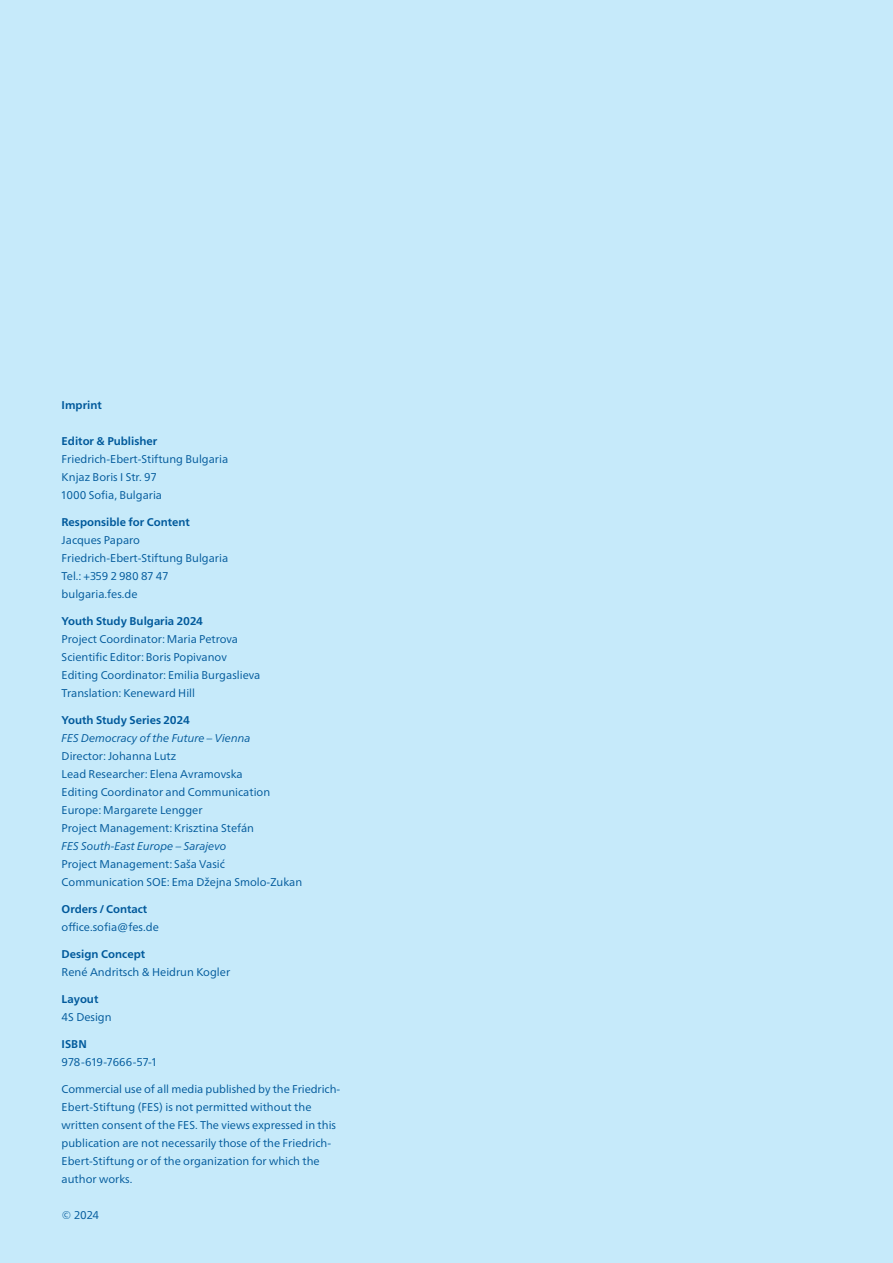
<style>
.page{position:relative;width:893px;height:1263px;background:#c6eafa}
.page>*{position:absolute;margin:0;border:0;box-sizing:border-box;transform-origin:0 0}
.Impressum_-_7_5_pt{font:11.25px/18px "Neue Frutiger World";color:#00599b}
.Impressum_-_7_5_pt_Bold{font:700 11.25px "Neue Frutiger World";color:#00599b}
.Impressum_-_7_5_pt-2{font:italic 11.25px "Neue Frutiger World";color:#00599b}
.Impressum_-_7_5_pt-3{font:700 11.25px "Neue Frutiger World";color:#00599b}
</style>
<div class="page">
<p class="Impressum_-_7_5_pt_Bold" style="left:62px;top:395px;width:42px">Imprint</p>
<p class="Impressum_-_7_5_pt_Bold" style="left:62px;top:431px;width:97px">Editor &amp; Publisher</p>
<p class="Impressum_-_7_5_pt" style="left:62px;top:450px;width:168px">Friedrich-Ebert-Stiftung Bulgaria</p>
<p class="Impressum_-_7_5_pt" style="left:62px;top:468px;width:96px">Knjaz Boris I Str. 97</p>
<p class="Impressum_-_7_5_pt" style="left:62px;top:486px;width:102px">1000 Sofia, Bulgaria</p>
<p class="Impressum_-_7_5_pt_Bold" style="left:62px;top:512px;width:130px">Responsible for Content</p>
<p class="Impressum_-_7_5_pt" style="left:62px;top:531px;width:80px">Jacques Paparo</p>
<p class="Impressum_-_7_5_pt" style="left:62px;top:549px;width:168px">Friedrich-Ebert-Stiftung Bulgaria</p>
<p class="Impressum_-_7_5_pt" style="left:62px;top:567px;width:108px">Tel.: +359 2 980 87 47</p>
<p class="Impressum_-_7_5_pt" style="left:62px;top:585px;width:77px">bulgaria.fes.de</p>
<p class="Impressum_-_7_5_pt-3" style="left:62px;top:611px;width:143px">Youth Study Bulgaria 2024</p>
<p class="Impressum_-_7_5_pt" style="left:62px;top:630px;width:178px">Project Coordinator: Maria Petrova</p>
<p class="Impressum_-_7_5_pt" style="left:62px;top:648px;width:167px">Scientific Editor: Boris Popivanov</p>
<p class="Impressum_-_7_5_pt" style="left:62px;top:666px;width:200px">Editing Coordinator: Emilia Burgaslieva</p>
<p class="Impressum_-_7_5_pt" style="left:62px;top:684px;width:135px">Translation: Keneward Hill</p>
<p class="Impressum_-_7_5_pt-3" style="left:62px;top:710px;width:130px">Youth Study Series 2024</p>
<p class="Impressum_-_7_5_pt-2" style="left:62px;top:729px;width:190px">FES Democracy of the Future – Vienna</p>
<p class="Impressum_-_7_5_pt" style="left:62px;top:747px;width:116px">Director: Johanna Lutz</p>
<p class="Impressum_-_7_5_pt" style="left:62px;top:765px;width:183px">Lead Researcher: Elena Avramovska</p>
<p class="Impressum_-_7_5_pt" style="left:62px;top:783px;width:210px">Editing Coordinator and Communication<br>Europe: Margarete Lengger</p>
<p class="Impressum_-_7_5_pt" style="left:62px;top:819px;width:194px">Project Management: Krisztina Stefán</p>
<p class="Impressum_-_7_5_pt-2" style="left:62px;top:837px;width:166px">FES South-East Europe – Sarajevo</p>
<p class="Impressum_-_7_5_pt" style="left:62px;top:855px;width:165px">Project Management: Saša Vasić</p>
<p class="Impressum_-_7_5_pt" style="left:62px;top:873px;width:242px">Communication SOE: Ema Džejna Smolo-Zukan</p>
<p class="Impressum_-_7_5_pt-3" style="left:62px;top:899px;width:87px">Orders/Contact</p>
<p class="Impressum_-_7_5_pt" style="left:62px;top:918px;width:99px">office.sofia@fes.de</p>
<p class="Impressum_-_7_5_pt_Bold" style="left:62px;top:944px;width:85px">Design Concept</p>
<p class="Impressum_-_7_5_pt" style="left:62px;top:963px;width:170px">René Andritsch &amp; Heidrun Kogler</p>
<p class="Impressum_-_7_5_pt_Bold" style="left:62px;top:989px;width:38px">Layout</p>
<p class="Impressum_-_7_5_pt" style="left:62px;top:1008px;width:51px">4S Design</p>
<p class="Impressum_-_7_5_pt_Bold" style="left:62px;top:1034px;width:27px">ISBN</p>
<p class="Impressum_-_7_5_pt" style="left:62px;top:1053px;width:96px">978-619-7666-57-1</p>
<p class="Impressum_-_7_5_pt" style="left:62px;top:1080px;width:279px">Commercial use of all media published by the Friedrich-Ebert-Stiftung (FES) is not permitted without the written consent of the FES. The views expressed in this publication are not necessarily those of the Friedrich-Ebert-Stiftung or of the organization for which the author works.</p>
<p class="Impressum_-_7_5_pt" style="left:62px;top:1206px;width:39px">© 2024</p>
</div>
